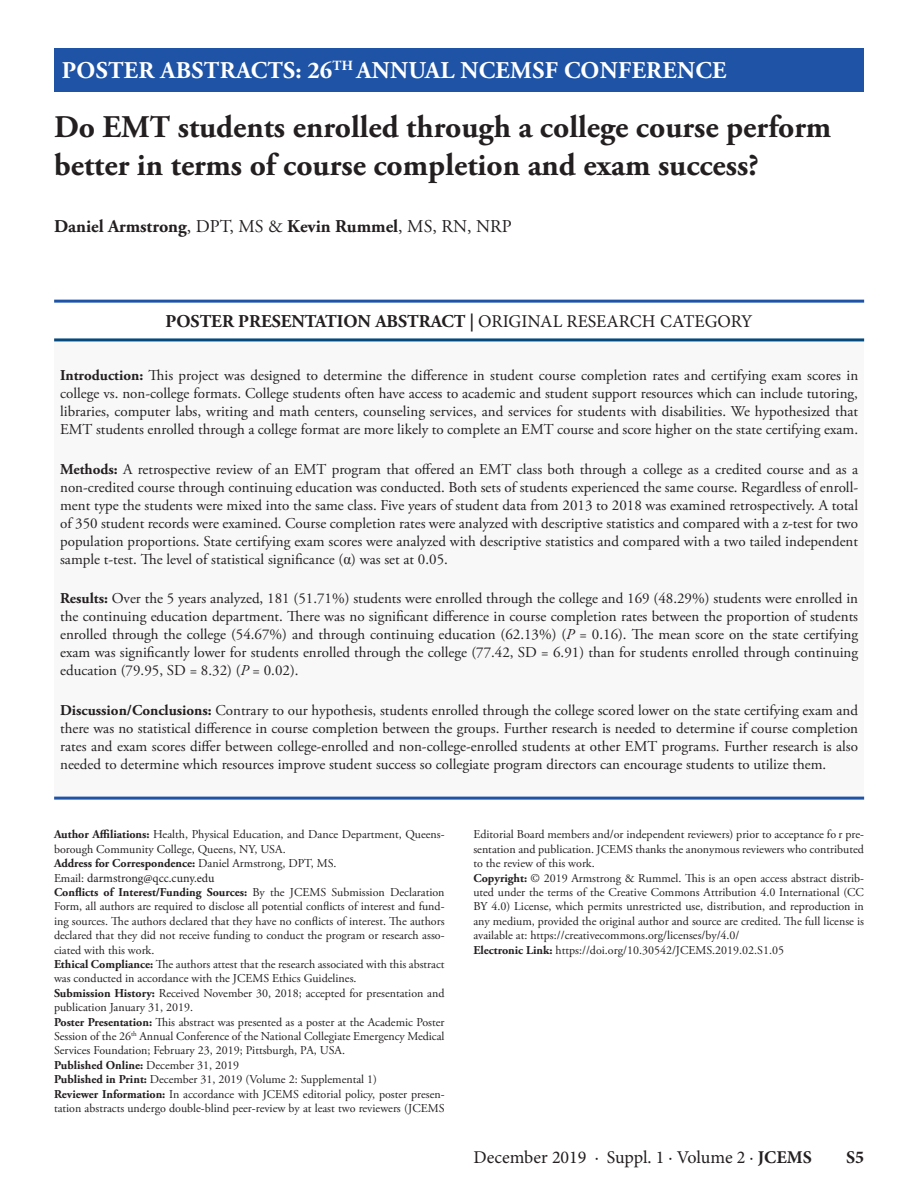
<style>
.page{position:relative;width:918px;height:1188px;background:#fff}
.page>*{position:absolute;margin:0;border:0;box-sizing:border-box;transform-origin:0 0}
.t1{font:700 31.5px/37.8px "Adobe Garamond Pro";color:#231f20}
.t2{font:700 24px "Adobe Garamond Pro";letter-spacing:.015em;color:#fff}
.t3{font:700 18px "Adobe Garamond Pro";color:#231f20}
.t4{font:18px "Minion Pro";color:#231f20}
.t5{font:700 18px "Minion Pro";color:#231f20}
.t6{font:15px/18px "Adobe Garamond Pro";color:#231f20;text-align:justify}
.t7{font:12px/14.4px "Adobe Garamond Pro";color:#231f20}
.t8{font:700 12px "Adobe Garamond Pro";color:#231f20}
.t9{font:12px "Minion Pro";letter-spacing:-.005em;color:#231f20}
.s1{font-weight:400}
.s2{font-family:"Minion Pro"}
.s3{font-family:"Minion Pro";font-weight:400}
.s4{font-weight:700}
.s5{font-family:"Times New Roman"}
.s6{font-style:italic}
.s7{font-family:"Adobe Garamond Pro"}
</style>
<div class="page">
<div style="left:54px;top:48px;width:810px;height:44px;background:#1e53a6"></div>
<div style="left:54px;top:340px;width:810px;height:458px;background:#f8f8f9"></div>
<hr style="left:54px;top:338px;width:810px;height:3px;background:#054a7e">
<hr style="left:54px;top:300px;width:810px;height:3px;background:#1e53a6">
<hr style="left:54px;top:797px;width:810px;height:3px;background:#1e53a6">
<p class="t2" style="left:62px;top:56px;width:666px">POSTER ABSTRACTS: 26<sup>TH</sup> ANNUAL NCEMSF CONFERENCE</p>
<p class="t1" style="left:54px;top:109px;width:778px">Do EMT students enrolled through a college course perform better in terms of course completion and exam success?</p>
<p class="t3" style="left:54px;top:216px;width:459px">Daniel Armstrong<span class="s1">, DPT, MS &amp;</span> Kevin Rummel<span class="s1">, MS, RN, NRP</span></p>
<p class="t3" style="left:166px;top:311px;width:589px">POSTER PRESENTATION ABSTRACT <span class="s2">|</span> <span class="s3">ORIGINAL RESEARCH CATEGORY</span></p>
<p class="t6" style="left:60px;top:367px;width:800px"><span class="s4">Introduction:</span> This project was designed to determine the difference in student course completion rates and certifying exam scores in college vs. non-college formats. College students often have access to academic and student support resources which can include tutoring, libraries, computer labs, writing and math centers, counseling services, and services for students with disabilities. We hypothesized that EMT students enrolled through a college format are more likely to complete an EMT course and score higher on the state certifying exam.</p>
<p class="t6" style="left:60px;top:460px;width:799px"><span class="s4">Methods:</span> A retrospective review of an EMT program that offered an EMT class both through a college as a credited course and as a non-credited course through continuing education was conducted. Both sets of students experienced the same course. Regardless of enroll&shy;ment type the students were mixed into the same class. Five years of student data from 2013 to 2018 was examined retrospectively. A total of 350 student records were examined. Course completion rates were analyzed with descriptive statistics and compared with a z-test for two population proportions. State certifying exam scores were analyzed with descriptive statistics and compared with a two tailed independent sample t-test. The level of statistical significance (<span class="s5">α</span>) was set at 0.05.</p>
<p class="t6" style="left:60px;top:590px;width:800px"><span class="s4">Results:</span> Over the 5 years analyzed, 181 (51.71%) students were enrolled through the college and 169 (48.29%) students were enrolled in the continuing education department. There was no significant difference in course completion rates between the proportion of students enrolled through the college (54.67%) and through continuing education (62.13%) (<span class="s6">P</span> = 0.16). The mean score on the state certifying exam was significantly lower for students enrolled through the college (77.42, SD = 6.91) than for students enrolled through continuing education (79.95, SD = 8.32) (<span class="s6">P</span> = 0.02).</p>
<p class="t6" style="left:60px;top:702px;width:800px"><span class="s4">Discussion/Conclusions:</span> Contrary to our hypothesis, students enrolled through the college scored lower on the state certifying exam and there was no statistical difference in course completion between the groups. Further research is needed to determine if course completion rates and exam scores differ between college-enrolled and non-college-enrolled students at other EMT programs. Further research is also needed to determine which resources improve student success so collegiate program directors can encourage students to utilize them.</p>
<p class="t7" style="left:54px;top:828px;width:392px"><span class="s4">Author Affiliations:</span> Health, Physical Education, and Dance Department, Queens&shy;borough Community College, Queens, NY, USA.</p>
<p class="t8" style="left:54px;top:857px;width:284px">Address for Correspondence: <span class="s1">Daniel Armstrong, DPT, MS.</span></p>
<p class="t9" style="left:54px;top:870px;width:162px"><span class="s7">Email:</span> darmstrong@qcc.cuny.edu</p>
<p class="t7" style="left:54px;top:886px;width:392px;text-align:justify"><span class="s4">Conflicts of Interest/Funding Sources:</span> By the JCEMS Submission Declaration Form, all authors are required to disclose all potential conflicts of interest and fund&shy;ing sources. The authors declared that they have no conflicts of interest. The authors declared that they did not receive funding to conduct the program or research asso&shy;ciated with this work.</p>
<p class="t7" style="left:54px;top:958px;width:392px"><span class="s4">Ethical Compliance:</span> The authors attest that the research associated with this abstract was conducted in accordance with the JCEMS Ethics Guidelines.</p>
<p class="t7" style="left:54px;top:986px;width:392px"><span class="s4">Submission History:</span> Received November 30, 2018; accepted for presentation and publication January 31, 2019.</p>
<p class="t7" style="left:54px;top:1015px;width:392px;text-align:justify"><span class="s4">Poster Presentation:</span> This abstract was presented as a poster at the Academic Poster Session of the 26<sup>th</sup> Annual Conference of the National Collegiate Emergency Medical Services Foundation; February 23, 2019; Pittsburgh, PA, USA.</p>
<p class="t8" style="left:54px;top:1058px;width:187px">Published Online: <span class="s1">December 31, 2019</span></p>
<p class="t7" style="left:54px;top:1073px;width:325px"><span class="s4">Published in Print:</span> December 31, 2019 (Volume 2: Supplemental 1)</p>
<p class="t7" style="left:54px;top:1087px;width:392px"><span class="s4">Reviewer Information:</span> In accordance with JCEMS editorial policy, poster presen&shy;tation abstracts undergo double-blind peer-review by at least two reviewers (JCEMS</p>
<p class="t7" style="left:473px;top:828px;width:392px;text-align:justify">Editorial Board members and/or independent reviewers) prior to acceptance fo r pre&shy;sentation and publication. JCEMS thanks the anonymous reviewers who contributed to the review of this work.</p>
<p class="t7" style="left:473px;top:871px;width:392px;text-align:justify"><span class="s4">Copyright:</span> © 2019 Armstrong &amp; Rummel. This is an open access abstract distrib&shy;uted under the terms of the Creative Commons Attribution 4.0 International (CC BY 4.0) License, which permits unrestricted use, distribution, and reproduction in any medium, provided the original author and source are credited. The full license is available at: https://creativecommons.org/licenses/by/4.0/</p>
<p class="t7" style="left:473px;top:943px;width:312px"><span class="s4">Electronic Link:</span> https://doi.org/10.30542/JCEMS.2019.02.S1.05</p>
<p class="t4" style="left:473px;top:1145px;width:340px">December 2019 · Suppl. 1 · Volume 2 · <span class="s4">JCEMS</span></p>
<p class="t5" style="left:846px;top:1144px;width:20px">S5</p>
</div>
